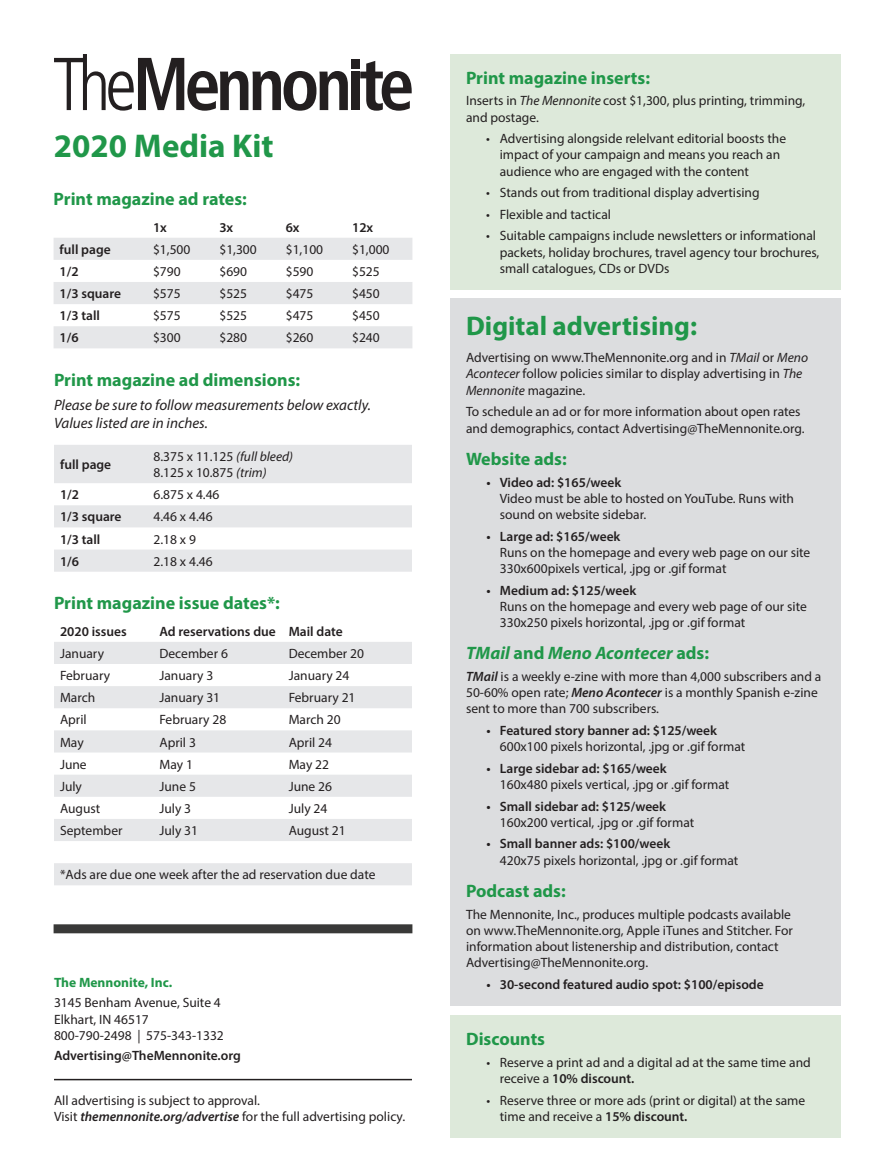
<style>
.page{position:relative;width:878px;height:1175px;background:#fff}
.page>*{position:absolute;margin:0;border:0;box-sizing:border-box;transform-origin:0 0}
.t1{font:700 33px "Myriad Pro";color:#209749}
.t2{font:700 27px "Myriad Pro";color:#209749}
.t3{font:700 18px "Myriad Pro";color:#209749}
.t4{font:italic 700 18px "Myriad Pro";color:#209749}
.t5{font:italic 15px/18px "Myriad Pro";color:#231f20}
.t6{font:13.5px/16.2px "Myriad Pro";color:#231f20}
.t7{font:600 13.5px "Myriad Pro";color:#231f20}
.t8{font:700 13.5px "Myriad Pro";color:#209749}
.s1{font-style:italic}
.s2{font-weight:600}
.s3{font-style:normal}
.s4{font-weight:600;font-style:italic}
</style>
<div class="page">
<div style="left:449px;top:298px;width:391px;height:708px;background:#dcdddf"></div>
<div style="left:449px;top:1015px;width:391px;height:122px;background:#dde9da"></div>
<div style="left:449px;top:54px;width:391px;height:235px;background:#dde9da"></div>
<svg style="left:54px;top:54px;width:294px;height:57px"></svg>
<div style="left:351px;top:59px;width:9px;height:10px;background:#231f20"></div>
<div style="left:351px;top:72px;width:9px;height:38px;background:#231f20"></div>
<svg style="left:360px;top:61px;width:51px;height:50px"></svg>
<svg style="left:54px;top:238px;width:358px;height:110px"></svg>
<svg style="left:54px;top:445px;width:358px;height:126px;fill:#e6e7e9"></svg>
<svg style="left:54px;top:642px;width:358px;height:243px;fill:#e6e7e9"></svg>
<hr style="left:54px;top:1078px;width:358px;height:2px;background:#231f20">
<div style="left:54px;top:924px;width:358px;height:9px;background:#393938"></div>
<p class="t1" style="left:54px;top:124px;width:221px">2020 Media Kit</p>
<p class="t3" style="left:54px;top:187px;width:195px">Print magazine ad rates:</p>
<p class="t7" style="left:153px;top:219px;width:15px">1x</p>
<p class="t7" style="left:219px;top:219px;width:15px">3x</p>
<p class="t7" style="left:286px;top:219px;width:15px">6x</p>
<p class="t7" style="left:352px;top:219px;width:23px">12x</p>
<p class="t7" style="left:60px;top:241px;width:53px">full page</p>
<p class="t6" style="left:153px;top:241px;width:39px">$1,500</p>
<p class="t6" style="left:219px;top:241px;width:39px">$1,300</p>
<p class="t6" style="left:286px;top:241px;width:39px">$1,100</p>
<p class="t6" style="left:352px;top:241px;width:39px">$1,000</p>
<p class="t7" style="left:60px;top:263px;width:21px">1/2</p>
<p class="t6" style="left:153px;top:263px;width:29px">$790</p>
<p class="t6" style="left:219px;top:263px;width:29px">$690</p>
<p class="t6" style="left:286px;top:263px;width:29px">$590</p>
<p class="t6" style="left:352px;top:263px;width:29px">$525</p>
<p class="t7" style="left:60px;top:285px;width:63px">1/3 square</p>
<p class="t6" style="left:153px;top:285px;width:29px">$575</p>
<p class="t6" style="left:219px;top:285px;width:29px">$525</p>
<p class="t6" style="left:286px;top:285px;width:29px">$475</p>
<p class="t6" style="left:352px;top:285px;width:29px">$450</p>
<p class="t7" style="left:60px;top:307px;width:42px">1/3 tall</p>
<p class="t6" style="left:153px;top:307px;width:29px">$575</p>
<p class="t6" style="left:219px;top:307px;width:29px">$525</p>
<p class="t6" style="left:286px;top:307px;width:29px">$475</p>
<p class="t6" style="left:352px;top:307px;width:29px">$450</p>
<p class="t7" style="left:60px;top:329px;width:21px">1/6</p>
<p class="t6" style="left:153px;top:329px;width:29px">$300</p>
<p class="t6" style="left:219px;top:329px;width:29px">$280</p>
<p class="t6" style="left:286px;top:329px;width:29px">$260</p>
<p class="t6" style="left:352px;top:329px;width:29px">$240</p>
<p class="t3" style="left:54px;top:368px;width:248px">Print magazine ad dimensions:</p>
<p class="t5" style="left:54px;top:396px;width:318px">Please be sure to follow measurements below exactly.<br>Values listed are in inches.</p>
<p class="t7" style="left:60px;top:456px;width:53px">full page</p>
<p class="t6" style="left:153px;top:448px;width:141px">8.375 x 11.125 <span class="s1">(full bleed)<br></span>8.125 x 10.875 <span class="s1">(trim)</span></p>
<p class="t7" style="left:60px;top:486px;width:21px">1/2</p>
<p class="t6" style="left:153px;top:486px;width:68px">6.875 x 4.46</p>
<p class="t7" style="left:60px;top:508px;width:63px">1/3 square</p>
<p class="t6" style="left:153px;top:508px;width:61px">4.46 x 4.46</p>
<p class="t7" style="left:60px;top:530px;width:42px">1/3 tall</p>
<p class="t6" style="left:153px;top:531px;width:44px">2.18 x 9</p>
<p class="t7" style="left:60px;top:552px;width:21px">1/6</p>
<p class="t6" style="left:153px;top:553px;width:61px">2.18 x 4.46</p>
<p class="t3" style="left:54px;top:591px;width:227px">Print magazine issue dates*:</p>
<p class="t7" style="left:60px;top:622px;width:68px">2020 issues</p>
<p class="t7" style="left:159px;top:622px;width:118px">Ad reservations due</p>
<p class="t7" style="left:289px;top:622px;width:56px">Mail date</p>
<p class="t6" style="left:60px;top:645px;width:46px">January</p>
<p class="t6" style="left:159px;top:645px;width:70px">December 6</p>
<p class="t6" style="left:289px;top:645px;width:77px">December 20</p>
<p class="t6" style="left:60px;top:667px;width:52px">February</p>
<p class="t6" style="left:159px;top:667px;width:55px">January 3</p>
<p class="t6" style="left:289px;top:667px;width:62px">January 24</p>
<p class="t6" style="left:60px;top:689px;width:37px">March</p>
<p class="t6" style="left:159px;top:689px;width:62px">January 31</p>
<p class="t6" style="left:289px;top:689px;width:68px">February 21</p>
<p class="t6" style="left:60px;top:711px;width:28px">April</p>
<p class="t6" style="left:159px;top:711px;width:68px">February 28</p>
<p class="t6" style="left:289px;top:711px;width:53px">March 20</p>
<p class="t6" style="left:60px;top:733px;width:25px">May</p>
<p class="t6" style="left:159px;top:733px;width:38px">April 3</p>
<p class="t6" style="left:289px;top:733px;width:45px">April 24</p>
<p class="t6" style="left:60px;top:756px;width:28px">June</p>
<p class="t6" style="left:159px;top:756px;width:35px">May 1</p>
<p class="t6" style="left:289px;top:756px;width:42px">May 22</p>
<p class="t6" style="left:60px;top:778px;width:23px">July</p>
<p class="t6" style="left:159px;top:778px;width:38px">June 5</p>
<p class="t6" style="left:289px;top:778px;width:45px">June 26</p>
<p class="t6" style="left:60px;top:800px;width:42px">August</p>
<p class="t6" style="left:159px;top:800px;width:33px">July 3</p>
<p class="t6" style="left:289px;top:800px;width:40px">July 24</p>
<p class="t6" style="left:60px;top:822px;width:64px">September</p>
<p class="t6" style="left:159px;top:822px;width:40px">July 31</p>
<p class="t6" style="left:289px;top:822px;width:59px">August 21</p>
<p class="t6" style="left:60px;top:866px;width:317px">*Ads are due one week after the ad reservation due date</p>
<p class="t3" style="left:466px;top:66px;width:185px">Print magazine inserts:</p>
<p class="t6" style="left:466px;top:92px;width:341px">Inserts in <span class="s1">The Mennonite</span> cost $1,300, plus printing, trimming, and postage.</p>
<p class="t6" style="left:500px;top:130px;width:288px;text-indent:-14px">• Advertising alongside relelvant editorial boosts the impact of your campaign and means you reach an audience who are engaged with the content</p>
<p class="t6" style="left:486px;top:184px;width:275px">• Stands out from traditional display advertising</p>
<p class="t6" style="left:486px;top:206px;width:126px">• Flexible and tactical</p>
<p class="t6" style="left:500px;top:227px;width:321px;text-indent:-14px">• Suitable campaigns include newsletters or informational packets, holiday brochures, travel agency tour brochures, small catalogues, CDs or DVDs</p>
<p class="t2" style="left:466px;top:308px;width:232px">Digital advertising:</p>
<p class="t6" style="left:466px;top:349px;width:343px">Advertising on www.TheMennonite.org and in <span class="s1">TMail</span> or <span class="s1">Meno<br>Acontecer</span> follow policies similar to display advertising in <span class="s1">The<br>Mennonite</span> magazine.</p>
<p class="t6" style="left:466px;top:403px;width:340px">To schedule an ad or for more information about open rates and demographics, contact Advertising@TheMennonite.org.</p>
<p class="t3" style="left:466px;top:447px;width:102px">Website ads:</p>
<p class="t6" style="left:500px;top:473px;width:296px;text-indent:-14px"><span class="s2">• Video ad: $165/week<br></span>Video must be able to hosted on YouTube. Runs with sound on website sidebar.</p>
<p class="t6" style="left:500px;top:527px;width:312px;text-indent:-14px"><span class="s2">• Large ad: $165/week<br></span>Runs on the homepage and every web page on our site<br>330x600pixels vertical, .jpg or .gif format</p>
<p class="t6" style="left:500px;top:581px;width:308px;text-indent:-14px"><span class="s2">• Medium ad: $125/week<br></span>Runs on the homepage and every web page of our site<br>330x250 pixels horizontal, .jpg or .gif format</p>
<p class="t4" style="left:466px;top:641px;width:244px">TMail <span class="s3">and</span> Meno Acontecer <span class="s3">ads:</span></p>
<p class="t6" style="left:466px;top:668px;width:357px"><span class="s4">TMail</span> is a weekly e-zine with more than 4,000 subscribers and a<br>50-60% open rate; <span class="s4">Meno Acontecer</span> is a monthly Spanish e-zine sent to more than 700 subscribers.</p>
<p class="t6" style="left:500px;top:722px;width:247px;text-indent:-14px"><span class="s2">• Featured story banner ad: $125/week<br></span>600x100 pixels horizontal, .jpg or .gif format</p>
<p class="t6" style="left:500px;top:760px;width:231px;text-indent:-14px"><span class="s2">• Large sidebar ad: $165/week<br></span>160x480 pixels vertical, .jpg or .gif format</p>
<p class="t6" style="left:500px;top:797px;width:196px;text-indent:-14px"><span class="s2">• Small sidebar ad: $125/week<br></span>160x200 vertical, .jpg or .gif format</p>
<p class="t6" style="left:500px;top:835px;width:240px;text-indent:-14px"><span class="s2">• Small banner ads: $100/week<br></span>420x75 pixels horizontal, .jpg or .gif format</p>
<p class="t3" style="left:466px;top:879px;width:101px">Podcast ads:</p>
<p class="t6" style="left:466px;top:905px;width:328px">The Mennonite, Inc., produces multiple podcasts available on www.TheMennonite.org, Apple iTunes and Stitcher. For information about listenership and distribution, contact Advertising@TheMennonite.org.</p>
<p class="t8" style="left:54px;top:973px;width:120px">The Mennonite, Inc.</p>
<p class="t7" style="left:486px;top:975px;width:279px">• 30-second featured audio spot: $100/episode</p>
<p class="t6" style="left:54px;top:994px;width:171px">3145 Benham Avenue, Suite 4<br>Elkhart, IN 46517<br>800-790-2498 | 575-343-1332</p>
<p class="t7" style="left:54px;top:1047px;width:188px">Advertising@TheMennonite.org</p>
<p class="t6" style="left:54px;top:1091px;width:353px">All advertising is subject to approval.<br>Visit <span class="s4">themennonite.org/advertise</span> for the full advertising policy.</p>
<p class="t3" style="left:466px;top:1027px;width:81px">Discounts</p>
<p class="t6" style="left:500px;top:1053px;width:312px;text-indent:-14px">• Reserve a print ad and a digital ad at the same time and receive a <span class="s2">10% discount.</span></p>
<p class="t6" style="left:500px;top:1091px;width:307px;text-indent:-14px">• Reserve three or more ads (print or digital) at the same time and receive a <span class="s2">15% discount.</span></p>
</div>
